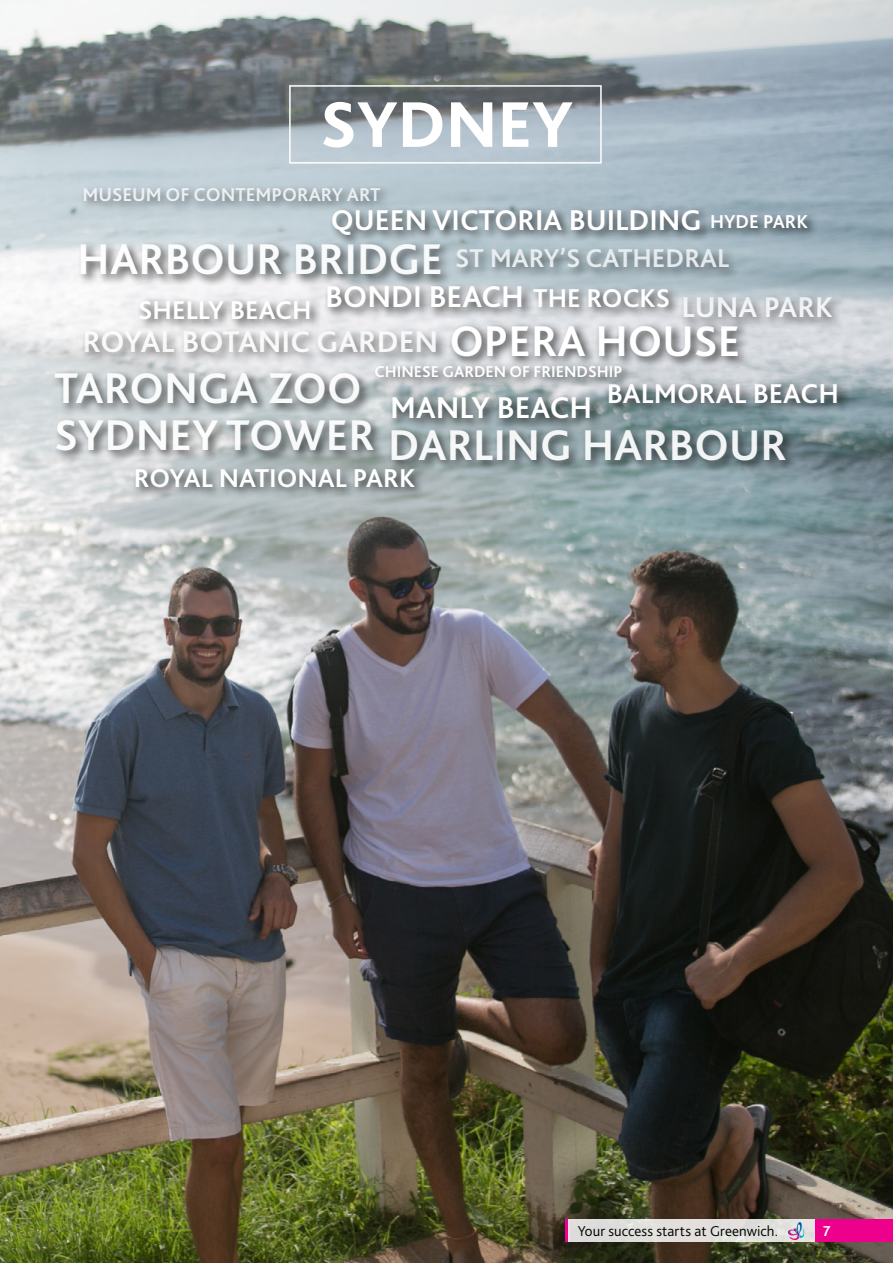
<style>
.page{position:relative;width:893px;height:1263px;background:#fff}
.page>*{position:absolute;margin:0;border:0;box-sizing:border-box;transform-origin:0 0}
.t1{font:800 67.5px "Bliss 2";color:#fff}
.t2{font:700 45px "Bliss 2";color:#fff}
.t3{font:700 31.5px/45.3px "Bliss 2";color:#fff}
.t4{font:700 30px "Bliss 2";color:#fff}
.t5{font:700 28.5px "Bliss 2";color:#fff}
.t6{font:700 27px "Bliss 2";color:#fff}
.t7{font:700 19.5px "Bliss 2";color:#fff}
.t8{font:700 16.5px "Bliss 2";color:#fff}
.t9{font:300 15px "Bliss 2";letter-spacing:.005em;color:#000}
.t10{font:700 15px "Bliss 2";color:#fff}
</style>
<div class="page">
<img style="left:0;top:0;width:893px;height:1263px">
<div style="left:289px;top:85px;width:313px;height:79px;border:2px solid #fff"></div>
<div style="left:78px;top:240px;width:375px;height:47px;background:#000;opacity:.75"></div>
<div style="left:324px;top:282px;width:210px;height:38px;background:#000;opacity:.75"></div>
<div style="left:81px;top:327px;width:367px;height:38px;background:#000;opacity:.75"></div>
<div style="left:51px;top:369px;width:321px;height:47px;background:#000;opacity:.75"></div>
<div style="left:388px;top:426px;width:410px;height:48px;background:#000;opacity:.75"></div>
<div style="left:448px;top:322px;width:303px;height:47px;background:#000;opacity:.75"></div>
<div style="left:530px;top:285px;width:151px;height:34px;background:#000;opacity:.75"></div>
<div style="left:54px;top:416px;width:332px;height:48px;background:#000;opacity:.75"></div>
<div style="left:454px;top:245px;width:287px;height:35px;background:#000;opacity:.75"></div>
<div style="left:389px;top:393px;width:214px;height:38px;background:#000;opacity:.75"></div>
<div style="left:329px;top:206px;width:384px;height:42px;background:#000;opacity:.75"></div>
<div style="left:133px;top:465px;width:294px;height:34px;background:#000;opacity:.75"></div>
<div style="left:605px;top:380px;width:245px;height:35px;background:#000;opacity:.75"></div>
<div style="left:680px;top:293px;width:164px;height:37px;background:#000;opacity:.75"></div>
<div style="left:708px;top:211px;width:112px;height:29px;background:#000;opacity:.75"></div>
<div style="left:372px;top:361px;width:262px;height:28px;background:#000;opacity:.75"></div>
<div style="left:137px;top:297px;width:185px;height:34px;background:#000;opacity:.75"></div>
<div style="left:80px;top:184px;width:312px;height:29px;background:#000;opacity:.75"></div>
<div style="left:814px;top:1219px;width:79px;height:23px;background:#ec008c"></div>
<hr style="left:566px;top:1219px;width:2px;height:23px;background:#ec008c">
<div style="left:568px;top:1219px;width:246px;height:23px;background:#e0dfdc"></div>
<svg style="left:788px;top:1222px;width:17px;height:18px"></svg>
<h1 class="t1" style="left:320px;top:83px;width:254px">SYDNEY</h1>
<p class="t7" style="left:82px;top:182px;width:300px">MUSEUM OF CONTEMPORARY ART</p>
<p class="t4" style="left:331px;top:201px;width:372px">QUEEN VICTORIA BUILDING</p>
<p class="t7" style="left:710px;top:209px;width:100px">HYDE PARK</p>
<p class="t2" style="left:78px;top:231px;width:367px">HARBOUR BRIDGE</p>
<p class="t3" style="left:82px;top:273px;width:443px;text-indent:243px">BONDI BEACH<br>ROYAL BOTANIC GARDEN</p>
<p class="t2" style="left:54px;top:360px;width:309px">TARONGA ZOO</p>
<p class="t2" style="left:388px;top:417px;width:400px">DARLING HARBOUR</p>
<p class="t6" style="left:455px;top:242px;width:276px">ST MARY’S CATHEDRAL</p>
<p class="t6" style="left:533px;top:281px;width:138px">THE ROCKS</p>
<p class="t4" style="left:681px;top:289px;width:153px">LUNA PARK</p>
<p class="t6" style="left:138px;top:293px;width:175px">SHELLY BEACH</p>
<p class="t2" style="left:449px;top:313px;width:293px">OPERA HOUSE</p>
<p class="t8" style="left:375px;top:361px;width:249px">CHINESE GARDEN OF FRIENDSHIP</p>
<p class="t5" style="left:607px;top:376px;width:234px">BALMORAL BEACH</p>
<p class="t3" style="left:390px;top:384px;width:204px">MANLY BEACH</p>
<p class="t2" style="left:54px;top:407px;width:322px">SYDNEY TOWER</p>
<p class="t6" style="left:134px;top:461px;width:283px">ROYAL NATIONAL PARK</p>
<p class="t9" style="left:578px;top:1222px;width:202px">Your success starts at Greenwich.</p>
<p class="t10" style="left:823px;top:1221px;width:9px">7</p>
</div>
